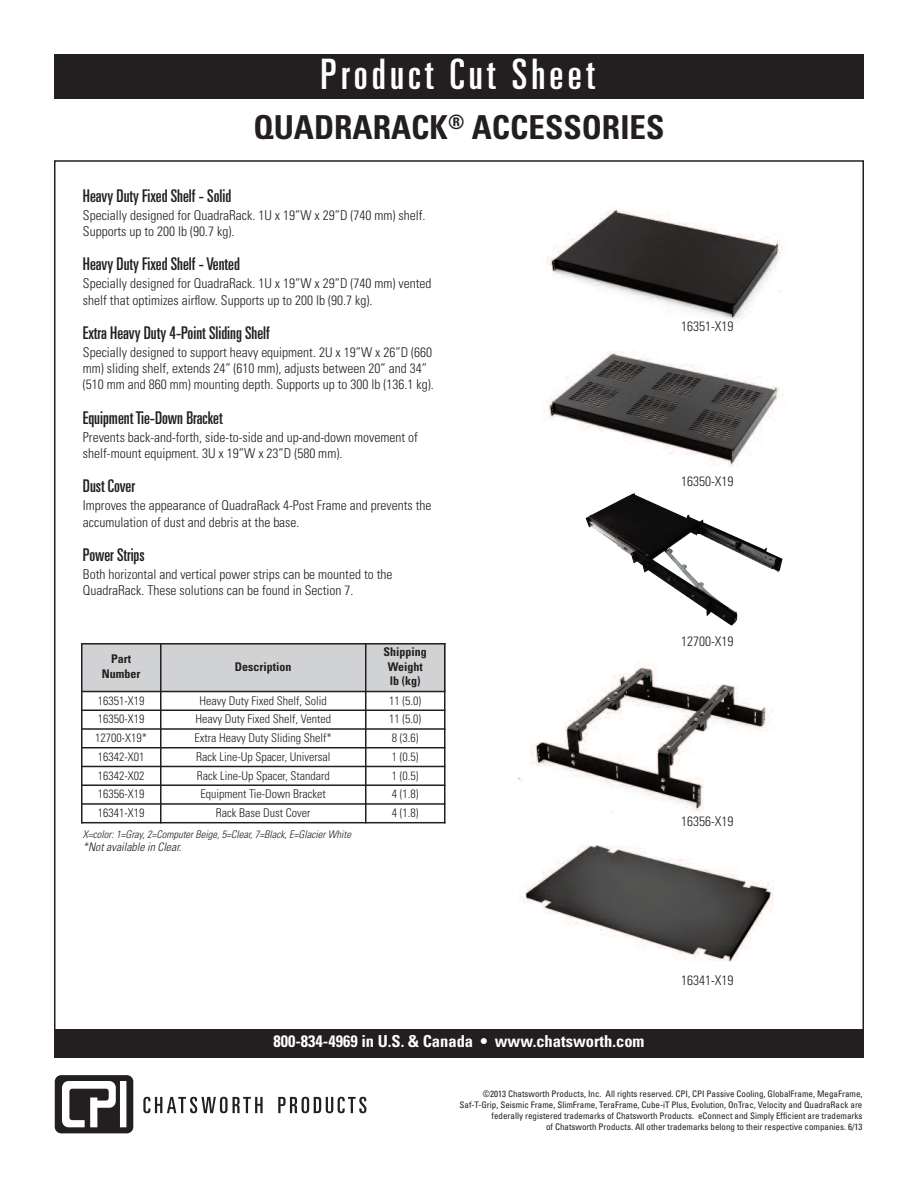
<style>
.page{position:relative;width:918px;height:1188px;background:#fff}
.page>*{position:absolute;margin:0;border:0;box-sizing:border-box;transform-origin:0 0}
.t1{font:ultra-condensed 42px "Univers LT Std";letter-spacing:.1em;color:#fff}
.t2{font:700 condensed 33px "Univers LT Std";color:#231f20}
.t3{font:ultra-condensed 17.55px "Univers LT Std";color:#231f20}
.t4{font:700 condensed 16.5px "Univers LT Std";color:#fff}
.t5{font:300 condensed 13.5px/16.2px "Univers LT Std";color:#231f20}
.t6{font:300 condensed 12px "Univers LT Std";color:#231f20}
.t7{font:700 condensed 12px/14.4px "Univers LT Std";color:#231f20;text-align:center}
.t8{font:italic 300 condensed 11.7px "Univers LT Std";color:#231f20}
.t9{font:italic 300 condensed 10.5px "Univers LT Std";color:#231f20}
.t10{font:condensed 9px/10.8px "Univers LT Std";color:#231f20;text-align:right}
</style>
<div class="page">
<div style="left:54px;top:54px;width:810px;height:45px;background:#231f20"></div>
<svg style="left:55px;top:1075px;width:78px;height:58px"></svg>
<svg style="left:143px;top:1097px;width:120px;height:16px"></svg>
<svg style="left:278px;top:1097px;width:88px;height:16px"></svg>
<div style="left:54px;top:1029px;width:810px;height:28px;background:#231f20"></div>
<div style="left:81px;top:643px;width:80px;height:49px;background:#d1d2d4"></div>
<div style="left:161px;top:643px;width:205px;height:49px;background:#d1d2d4"></div>
<div style="left:366px;top:643px;width:79px;height:49px;background:#d1d2d4"></div>
<hr style="left:81px;top:643px;width:1px;height:180px;background:#231f20">
<hr style="left:160px;top:643px;width:2px;height:180px;background:#231f20">
<hr style="left:365px;top:643px;width:1px;height:180px;background:#231f20">
<hr style="left:444px;top:643px;width:1px;height:180px;background:#231f20">
<hr style="left:81px;top:643px;width:364px;height:2px;background:#231f20">
<hr style="left:81px;top:691px;width:364px;height:1px;background:#231f20">
<hr style="left:81px;top:710px;width:364px;height:1px;background:#231f20">
<hr style="left:81px;top:728px;width:364px;height:2px;background:#231f20">
<hr style="left:81px;top:747px;width:364px;height:1px;background:#231f20">
<hr style="left:81px;top:766px;width:364px;height:1px;background:#231f20">
<hr style="left:81px;top:784px;width:364px;height:2px;background:#231f20">
<hr style="left:81px;top:803px;width:364px;height:2px;background:#231f20">
<hr style="left:81px;top:822px;width:364px;height:1px;background:#231f20">
<img style="left:547px;top:208px;width:237px;height:115px">
<img style="left:519px;top:663px;width:253px;height:149px">
<img style="left:520px;top:844px;width:254px;height:118px">
<img style="left:585px;top:493px;width:198px;height:133px">
<img style="left:543px;top:352px;width:240px;height:115px">
<div style="left:679px;top:474px;width:71px;height:22px;background:#fff"></div>
<h1 class="t1" style="left:320px;top:59px;width:276px">Product Cut Sheet</h1>
<h2 class="t2" style="left:254px;top:115px;width:412px">QUADRARACK<sup>®</sup> ACCESSORIES</h2>
<p class="t3" style="left:83px;top:189px;width:150px">Heavy Duty Fixed Shelf - Solid</p>
<p class="t5" style="left:83px;top:208px;width:344px">Specially designed for QuadraRack. 1U x 19”W x 29”D (740 mm) shelf.<br>Supports up to 200 lb (90.7 kg).</p>
<p class="t3" style="left:83px;top:258px;width:158px">Heavy Duty Fixed Shelf - Vented</p>
<p class="t5" style="left:83px;top:277px;width:350px">Specially designed for QuadraRack. 1U x 19”W x 29”D (740 mm) vented shelf that optimizes airflow. Supports up to 200 lb (90.7 kg).</p>
<p class="t3" style="left:83px;top:326px;width:188px">Extra Heavy Duty 4-Point Sliding Shelf</p>
<p class="t5" style="left:83px;top:345px;width:352px">Specially designed to support heavy equipment. 2U x 19”W x 26”D (660 mm) sliding shelf, extends 24” (610 mm), adjusts between 20” and 34” (510 mm and 860 mm) mounting depth. Supports up to 300 lb (136.1 kg).</p>
<p class="t3" style="left:83px;top:411px;width:141px">EquipmentTie-Down Bracket</p>
<p class="t5" style="left:83px;top:430px;width:337px">Prevents back-and-forth, side-to-side and up-and-down movement of shelf-mount equipment. 3U x 19”W x 23”D (580 mm).</p>
<p class="t3" style="left:83px;top:480px;width:54px">Dust Cover</p>
<p class="t5" style="left:83px;top:499px;width:350px">Improves the appearance of QuadraRack 4-Post Frame and prevents the accumulation of dust and debris at the base.</p>
<p class="t3" style="left:83px;top:548px;width:63px">Power Strips</p>
<p class="t5" style="left:83px;top:567px;width:311px">Both horizontal and vertical power strips can be mounted to the<br>QuadraRack. These solutions can be found in Section 7.</p>
<p class="t7" style="left:102px;top:653px;width:40px">Part<br>Number</p>
<p class="t7" style="left:235px;top:660px;width:58px">Description</p>
<p class="t7" style="left:384px;top:646px;width:45px">Shipping<br>Weight lb (kg)</p>
<p class="t6" style="left:98px;top:696px;width:48px">16351-X19</p>
<p class="t6" style="left:200px;top:696px;width:129px">Heavy Duty Fixed Shelf, Solid</p>
<p class="t6" style="left:389px;top:696px;width:33px">11 (5.0)</p>
<p class="t6" style="left:98px;top:715px;width:48px">16350-X19</p>
<p class="t6" style="left:195px;top:715px;width:137px">Heavy Duty Fixed Shelf, Vented</p>
<p class="t6" style="left:389px;top:715px;width:33px">11 (5.0)</p>
<p class="t6" style="left:95px;top:734px;width:53px">12700-X19*</p>
<p class="t6" style="left:195px;top:734px;width:139px">Extra Heavy Duty Sliding Shelf*</p>
<p class="t6" style="left:392px;top:734px;width:28px">8 (3.6)</p>
<p class="t6" style="left:98px;top:752px;width:48px">16342-X01</p>
<p class="t6" style="left:196px;top:752px;width:136px">Rack Line-Up Spacer, Universal</p>
<p class="t6" style="left:392px;top:752px;width:28px">1 (0.5)</p>
<p class="t6" style="left:98px;top:771px;width:48px">16342-X02</p>
<p class="t6" style="left:197px;top:771px;width:135px">Rack Line-Up Spacer, Standard</p>
<p class="t6" style="left:392px;top:771px;width:28px">1 (0.5)</p>
<p class="t6" style="left:98px;top:790px;width:48px">16356-X19</p>
<p class="t6" style="left:201px;top:790px;width:127px">Equipment Tie-Down Bracket</p>
<p class="t6" style="left:392px;top:790px;width:28px">4 (1.8)</p>
<p class="t6" style="left:98px;top:809px;width:48px">16341-X19</p>
<p class="t6" style="left:216px;top:809px;width:96px">Rack Base Dust Cover</p>
<p class="t6" style="left:392px;top:809px;width:28px">4 (1.8)</p>
<p class="t9" style="left:83px;top:830px;width:270px">X=color: 1=Gray, 2=Computer Beige, 5=Clear, 7=Black, E=Glacier White</p>
<p class="t8" style="left:83px;top:843px;width:100px">*Not available in Clear.</p>
<p class="t5" style="left:681px;top:320px;width:54px">16351-X19</p>
<p class="t5" style="left:681px;top:474px;width:54px">16350-X19</p>
<p class="t5" style="left:681px;top:635px;width:54px">12700-X19</p>
<p class="t5" style="left:681px;top:814px;width:54px">16356-X19</p>
<p class="t4" style="left:273px;top:1035px;width:373px">800-834-4969 in U.S. &amp; Canada • www.chatsworth.com</p>
<p class="t5" style="left:681px;top:974px;width:54px">16341-X19</p>
<p class="t10" style="left:460px;top:1089px;width:404px">©2013 Chatsworth Products, Inc. All rights reserved. CPI, CPI Passive Cooling, GlobalFrame, MegaFrame, Saf-T-Grip, Seismic Frame, SlimFrame, TeraFrame, Cube-iT Plus, Evolution, OnTrac, Velocity and QuadraRack are federally registered trademarks of Chatsworth Products. eConnect and Simply Efficient are trademarks<br>of Chatsworth Products. All other trademarks belong to their respective companies. 6/13</p>
</div>
